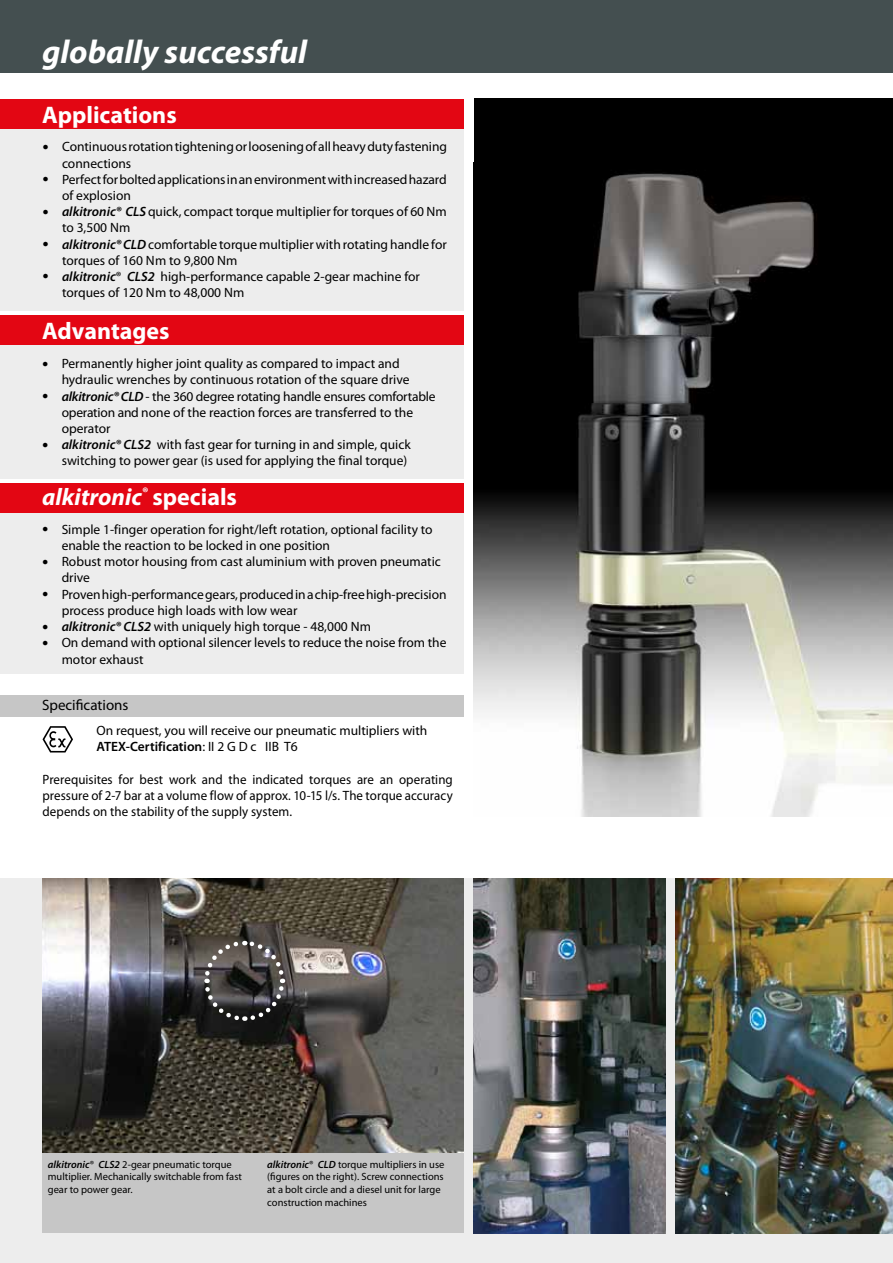
<style>
.page{position:relative;width:893px;height:1263px;background:#fff}
.page>*{position:absolute;margin:0;border:0;box-sizing:border-box;transform-origin:0 0}
.t1{font:italic 700 33px "Myriad Pro";color:#fff}
.t2{font:700 24px "Myriad Pro";color:#fff}
.t3{font:italic 700 24px "Myriad Pro";color:#fff}
.t4{font:15px "Myriad Pro";color:#000}
.t5{font:13.5px/16.2px "Myriad Pro";color:#000}
.t6{font:13.5px/16.2px "Myriad Pro";color:#000;text-align:justify;scale:.96 1}
.t7{font:10.5px/12.6px "Myriad Pro";color:#000}
.s1{font-family:"Arial";font-weight:700;font-size:10.5px}
.s2{font-weight:600;font-style:italic}
.s3{font-style:normal}
.s4{font-weight:600}
</style>
<div class="page">
<div style="left:0;top:0;width:893px;height:72px;background:#444f50"></div>
<div style="left:0;top:120px;width:464px;height:191px;background:#ededed"></div>
<div style="left:0;top:340px;width:464px;height:139px;background:#ededed"></div>
<div style="left:0;top:494px;width:464px;height:180px;background:#ededed"></div>
<div style="left:0;top:878px;width:893px;height:385px;background:#ededed"></div>
<div style="left:0;top:99px;width:464px;height:30px;background:#e30613"></div>
<div style="left:0;top:483px;width:464px;height:29px;background:#e30613"></div>
<div style="left:0;top:315px;width:464px;height:30px;background:#e30613"></div>
<div style="left:43px;top:1152px;width:421px;height:81px;background:#c6c6c6"></div>
<img style="left:675px;top:878px;width:218px;height:355px">
<img style="left:474px;top:878px;width:191px;height:355px">
<img style="left:42px;top:878px;width:422px;height:274px">
<svg style="left:202px;top:938px;width:85px;height:85px"></svg>
<svg style="left:43px;top:726px;width:30px;height:26px"></svg>
<div style="left:0;top:695px;width:464px;height:22px;background:#c6c6c6"></div>
<div style="left:474px;top:99px;width:419px;height:172px;background:#000"></div>
<img style="left:474px;top:173px;width:419px;height:643px">
<h1 class="t1" style="left:42px;top:34px;width:266px">globally successful</h1>
<h2 class="t2" style="left:42px;top:101px;width:136px">Applications</h2>
<p class="t5" style="left:62px;top:139px;width:387px;text-indent:-20px"><span class="s1">●</span> Continuous rotation tightening or loosening of all heavy duty fastening connections</p>
<p class="t5" style="left:62px;top:171px;width:386px;text-indent:-20px"><span class="s1">●</span> Perfect for bolted applications in an environment with increased hazard of explosion</p>
<p class="t5" style="left:62px;top:204px;width:386px;text-indent:-20px"><span class="s1">●</span> <span class="s2">alkitronic® CLS</span> quick, compact torque multiplier for torques of 60 Nm to 3,500 Nm</p>
<p class="t5" style="left:62px;top:236px;width:386px;text-indent:-20px"><span class="s1">●</span> <span class="s2">alkitronic® CLD</span> comfortable torque multiplier with rotating handle for torques of 160 Nm to 9,800 Nm</p>
<p class="t5" style="left:62px;top:269px;width:359px;text-indent:-20px"><span class="s1">●</span> <span class="s2">alkitronic</span>® <span class="s2">CLS2</span> high-performance capable 2-gear machine for torques of 120 Nm to 48,000 Nm</p>
<h2 class="t2" style="left:42px;top:318px;width:129px">Advantages</h2>
<p class="t5" style="left:62px;top:356px;width:349px;text-indent:-20px"><span class="s1">●</span> Permanently higher joint quality as compared to impact and hydraulic wrenches by continuous rotation of the square drive</p>
<p class="t5" style="left:62px;top:388px;width:375px;text-indent:-20px"><span class="s1">●</span> <span class="s2">alkitronic® CLD</span> - the 360 degree rotating handle ensures comfortable operation and none of the reaction forces are transferred to the operator</p>
<p class="t5" style="left:42px;top:437px;width:370px;text-align:right"><span class="s1">●</span> <span class="s2">alkitronic® CLS2</span> with fast gear for turning in and simple, quick switching to power gear (is used for applying the final torque)</p>
<h2 class="t3" style="left:42px;top:484px;width:196px">alkitronic<sup>®</sup> <span class="s3">specials</span></h2>
<p class="t5" style="left:62px;top:521px;width:372px;text-indent:-20px"><span class="s1">●</span> Simple 1-finger operation for right/left rotation, optional facility to enable the reaction to be locked in one position</p>
<p class="t5" style="left:62px;top:554px;width:381px;text-indent:-20px"><span class="s1">●</span> Robust motor housing from cast aluminium with proven pneumatic drive</p>
<p class="t5" style="left:62px;top:586px;width:386px;text-indent:-20px"><span class="s1">●</span> Proven high-performance gears, produced in a chip-free high-precision process produce high loads with low wear</p>
<p class="t5" style="left:42px;top:619px;width:330px"><span class="s1">●</span> <span class="s2">alkitronic® CLS2</span> with uniquely high torque - 48,000 Nm</p>
<p class="t5" style="left:62px;top:635px;width:386px;text-indent:-20px"><span class="s1">●</span> On demand with optional silencer levels to reduce the noise from the motor exhaust</p>
<p class="t4" style="left:42px;top:697px;width:88px">Specifications</p>
<p class="t5" style="left:97px;top:723px;width:332px">On request, you will receive our pneumatic multipliers with<br><span class="s4">ATEX-Certification</span>: II 2 G D c IIB T6</p>
<p class="t6" style="left:43px;top:771px;width:429px">Prerequisites for best work and the indicated torques are an operating pressure of 2-7 bar at a volume flow of approx. 10-15 l/s. The torque accuracy depends on the stability of the supply system.</p>
<p class="t7" style="left:48px;top:1158px;width:196px"><span class="s2">alkitronic</span>® <span class="s2">CLS2</span> 2-gear pneumatic torque multiplier. Mechanically switchable from fast gear to power gear.</p>
<p class="t7" style="left:267px;top:1158px;width:179px"><span class="s2">alkitronic</span>® <span class="s2">CLD</span> torque multipliers in use (figures on the right). Screw connections at a bolt circle and a diesel unit for large construction machines</p>
</div>
